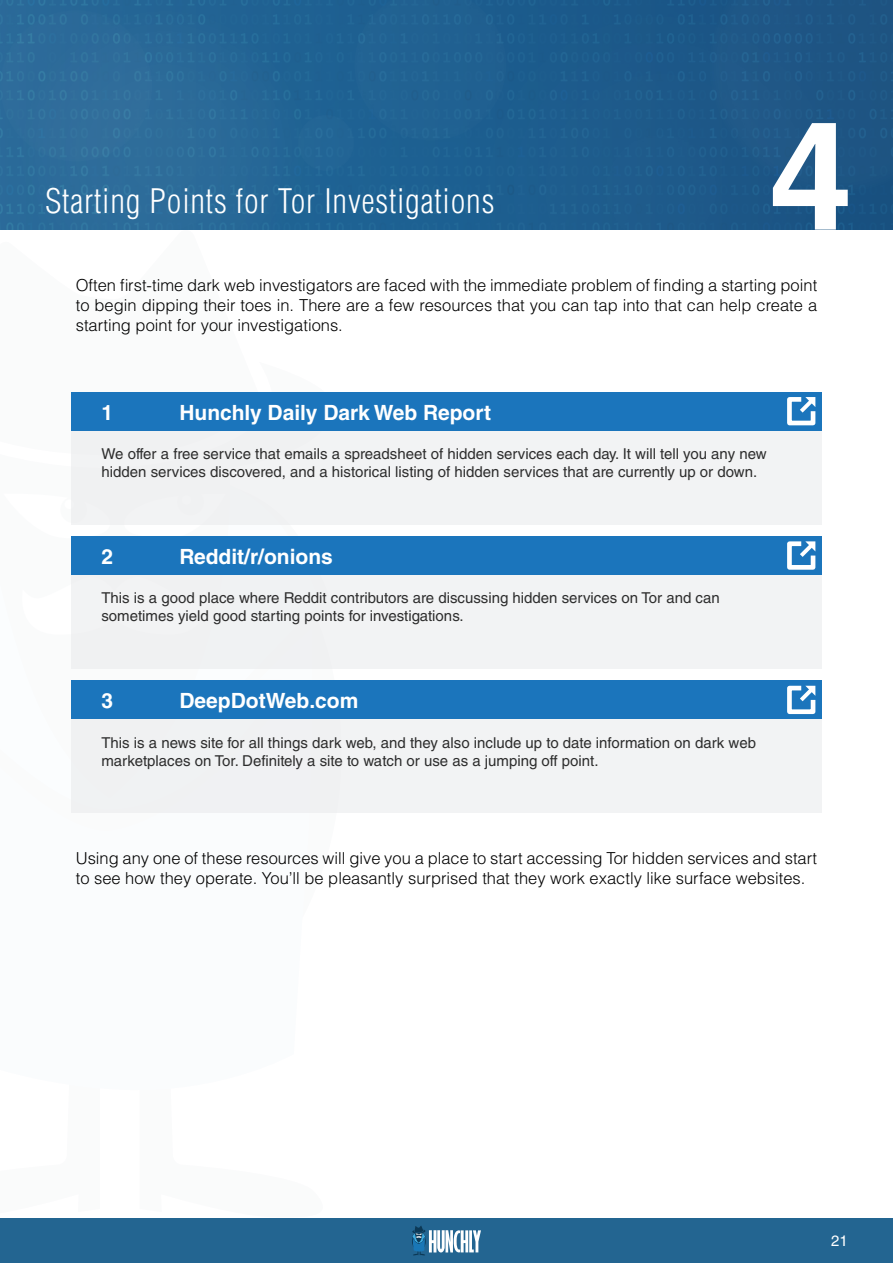
<style>
.page{position:relative;width:893px;height:1263px;background:#fff}
.page>*{position:absolute;margin:0;border:0;box-sizing:border-box;transform-origin:0 0}
.t1{font:700 150px "Helvetica LT Std";color:#fff}
.t2{font:300 condensed 33px "Helvetica LT Std";letter-spacing:.025em;color:#fff}
.TOC_Chapter_Title{font:700 21px "Helvetica LT Std";color:#fff}
.TOC_Chapter_Title-2{font:300 16.5px/19.8px "Helvetica LT Std";color:#000;text-align:justify}
.General_Text_Black{font:15px/18px "Helvetica LT Std";color:#2d2d2d}
.t3{font:15px "Helvetica LT Std";color:#fff}
</style>
<div class="page">
<div style="left:0;top:1218px;width:893px;height:45px;background:#236591"></div>
<svg style="left:412px;top:1226px;width:69px;height:29px"></svg>
<img style="left:0;top:0;width:893px;height:229px">
<div style="left:11px;top:0;width:305px;height:305px;background:#2a6a99;border-radius:50%"></div>
<svg style="left:446px;top:0;width:428px;height:403px"></svg>
<div style="left:0;top:10px;width:152px;height:152px;background:#2f6d9b;border-radius:50%"></div>
<div style="left:354px;top:0;width:152px;height:141px;background:#216192"></div>
<div style="left:298px;top:115px;width:56px;height:56px;background:#226595;border-radius:50%"></div>
<div style="left:707px;top:0;width:186px;height:194px;background:#1e5686"></div>
<svg style="left:71px;top:524px;width:269px;height:157px"></svg>
<div style="left:0;top:228px;width:261px;height:77px;background:#fff"></div>
<svg style="left:71px;top:524px;width:155px;height:12px"></svg>
<div style="left:60px;top:497px;width:27px;height:26px;background:#fafbfb;border-radius:50%"></div>
<div style="left:65px;top:499px;width:9px;height:10px;background:#fff;border-radius:50%"></div>
<div style="left:71px;top:392px;width:750px;height:132px;background:#f2f3f4"></div>
<div style="left:71px;top:536px;width:750px;height:132px;background:#f2f3f4"></div>
<div style="left:71px;top:681px;width:750px;height:132px;background:#f2f3f4"></div>
<div style="left:71px;top:392px;width:750px;height:38px;background:#1b75bc"></div>
<div style="left:71px;top:536px;width:750px;height:39px;background:#1b75bc"></div>
<div style="left:71px;top:681px;width:750px;height:38px;background:#1b75bc"></div>
<svg style="left:787px;top:397px;width:28px;height:28px"></svg>
<svg style="left:787px;top:541px;width:28px;height:29px"></svg>
<svg style="left:787px;top:686px;width:28px;height:28px"></svg>
<h2 class="t2" style="left:45px;top:180px;width:451px">Starting Points for Tor Investigations</h2>
<h1 class="t1" style="left:769px;top:85px;width:85px">4</h1>
<p class="TOC_Chapter_Title-2" style="left:76px;top:275px;width:743px">Often first-time dark web investigators are faced with the immediate problem of finding a starting point to begin dipping their toes in. There are a few resources that you can tap into that can help create a starting point for your investigations.</p>
<p class="TOC_Chapter_Title" style="left:101px;top:399px;width:13px">1</p>
<p class="TOC_Chapter_Title" style="left:179px;top:399px;width:313px">Hunchly Daily Dark Web Report</p>
<p class="General_Text_Black" style="left:101px;top:445px;width:667px">We offer a free service that emails a spreadsheet of hidden services each day. It will tell you any new hidden services discovered, and a historical listing of hidden services that are currently up or down.</p>
<p class="TOC_Chapter_Title" style="left:101px;top:544px;width:13px">2</p>
<p class="TOC_Chapter_Title" style="left:179px;top:544px;width:155px">Reddit/r/onions</p>
<p class="General_Text_Black" style="left:101px;top:589px;width:620px">This is a good place where Reddit contributors are discussing hidden services on Tor and can sometimes yield good starting points for investigations.</p>
<p class="TOC_Chapter_Title" style="left:101px;top:688px;width:13px">3</p>
<p class="TOC_Chapter_Title" style="left:179px;top:688px;width:180px">DeepDotWeb.com</p>
<p class="General_Text_Black" style="left:101px;top:733px;width:656px">This is a news site for all things dark web, and they also include up to date information on dark web marketplaces on Tor. Definitely a site to watch or use as a jumping off point.</p>
<p class="TOC_Chapter_Title-2" style="left:76px;top:848px;width:743px">Using any one of these resources will give you a place to start accessing Tor hidden services and start to see how they operate. You’ll be pleasantly surprised that they work exactly like surface websites.</p>
<p class="t3" style="left:831px;top:1232px;width:18px">21</p>
</div>
